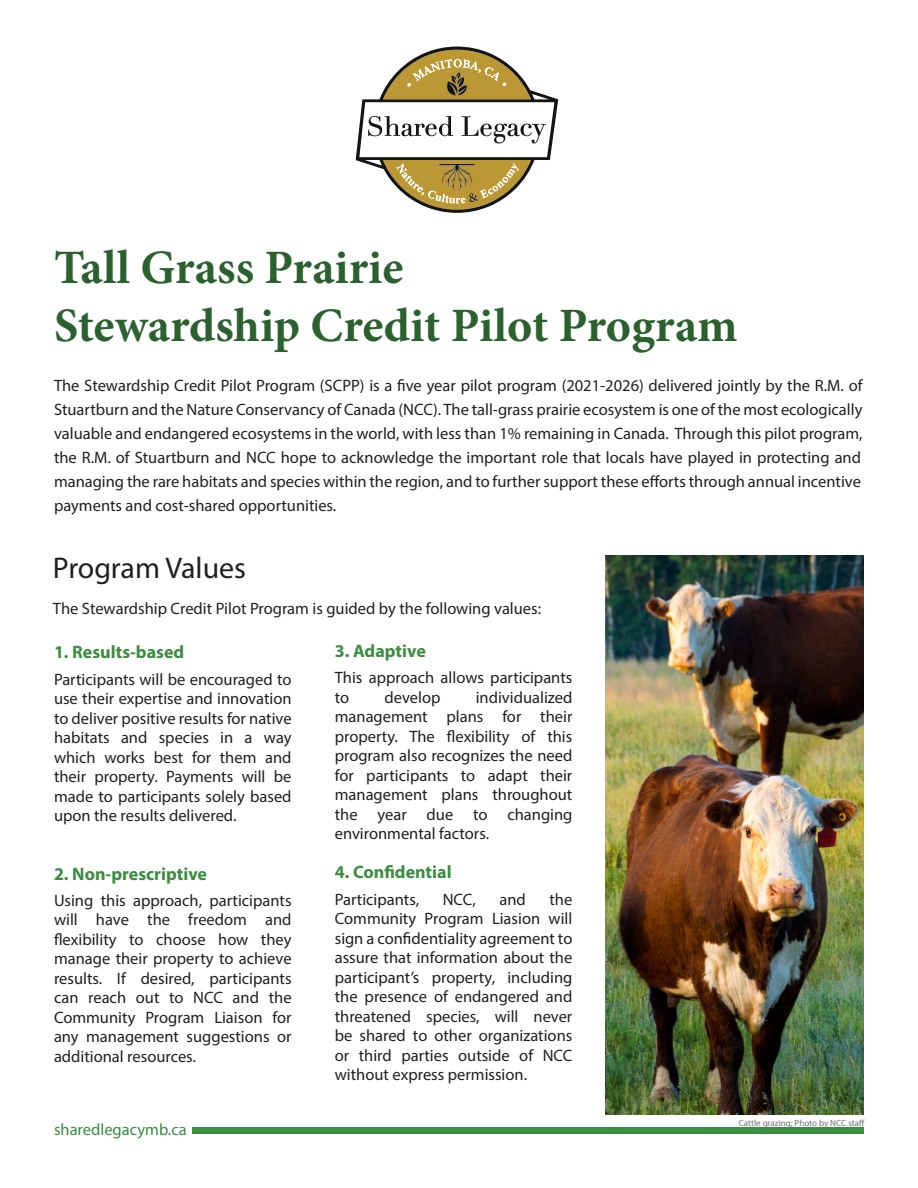
<style>
.page{position:relative;width:918px;height:1188px;background:#fff}
.page>*{position:absolute;margin:0;border:0;box-sizing:border-box;transform-origin:0 0}
.t1{font:700 48px "Minion Pro";color:#2b602f}
.t2{font:30px "Myriad Pro";color:#231f20}
.t3{font:700 18px "Myriad Pro";color:#3c8c41}
.t4{font:16.5px/19.5px "Myriad Pro";color:#231f20;text-align:justify}
.t5{font:16.5px "Myriad Pro";color:#3c8c41}
.t6{font:9px "Myriad Pro";color:#6f6f6f}
</style>
<div class="page">
<div style="left:192px;top:1128px;width:672px;height:6px;background:#3c8c41"></div>
<svg style="left:356px;top:47px;width:202px;height:166px"></svg>
<img style="left:606px;top:555px;width:258px;height:560px">
<p class="t1" style="left:54px;top:234px;width:351px">Tall Grass Prairie</p>
<p class="t1" style="left:54px;top:292px;width:685px">Stewardship Credit Pilot Program</p>
<p class="t4" style="left:54px;top:373px;width:810px;line-height:24px">The Stewardship Credit Pilot Program (SCPP) is a five year pilot program (2021-2026) delivered jointly by the R.M. of Stuartburn and the Nature Conservancy of Canada (NCC). The tall-grass prairie ecosystem is one of the most ecologically valuable and endangered ecosystems in the world, with less than 1% remaining in Canada. Through this pilot program, the R.M. of Stuartburn and NCC hope to acknowledge the important role that locals have played in protecting and managing the rare habitats and species within the region, and to further support these efforts through annual incentive payments and cost-shared opportunities.</p>
<p class="t2" style="left:53px;top:550px;width:195px">Program Values</p>
<p class="t4" style="left:53px;top:598px;width:490px">The Stewardship Credit Pilot Program is guided by the following values:</p>
<p class="t3" style="left:54px;top:640px;width:132px">1. Results-based</p>
<p class="t4" style="left:54px;top:669px;width:239px">Participants will be encouraged to use their expertise and innovation to deliver positive results for native habitats and species in a way which works best for them and their property. Payments will be made to participants solely based upon the results delivered.</p>
<p class="t3" style="left:54px;top:862px;width:155px">2. Non-prescriptive</p>
<p class="t4" style="left:54px;top:890px;width:239px">Using this approach, participants will have the freedom and flexibility to choose how they manage their property to achieve results. If desired, participants can reach out to NCC and the Community Program Liaison for any management suggestions or additional resources.</p>
<p class="t5" style="left:54px;top:1120px;width:134px">sharedlegacymb.ca</p>
<p class="t3" style="left:335px;top:639px;width:93px">3. Adaptive</p>
<p class="t4" style="left:335px;top:668px;width:239px">This approach allows participants to</p>
<p class="t4" style="left:335px;top:687px;width:239px;text-indent:141px">individualized management plans for their property. The flexibility of this program also recognizes the need for participants to adapt their management plans throughout the year due to changing environmental factors.</p>
<p class="t3" style="left:335px;top:861px;width:118px">4. Confidential</p>
<p class="t4" style="left:335px;top:889px;width:86px">Participants,</p>
<p class="t4" style="left:443px;top:889px;width:35px">NCC,</p>
<p class="t4" style="left:499px;top:889px;width:28px">and</p>
<p class="t4" style="left:385px;top:687px;width:57px">develop</p>
<p class="t4" style="left:335px;top:889px;width:239px;text-indent:215px">the Community Program Liasion will sign a confidentiality agreement to assure that information about the participant’s property, including the presence of endangered and threatened species, will never be shared to other organizations or third parties outside of NCC without express permission.</p>
<p class="t6" style="left:739px;top:1117px;width:128px">Cattle grazing; Photo by NCC staff</p>
</div>
